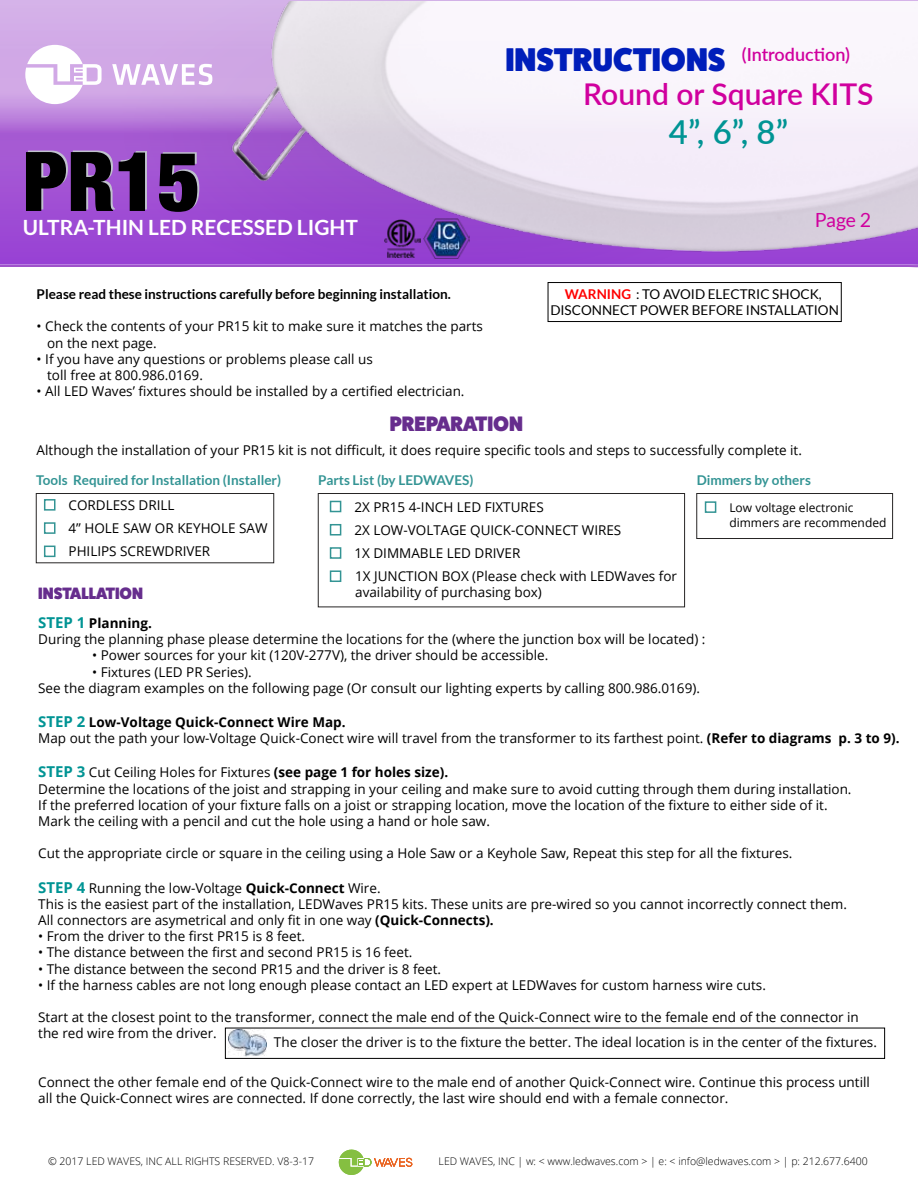
<style>
.page{position:relative;width:918px;height:1188px;background:#fff}
.page>*{position:absolute;margin:0;border:0;box-sizing:border-box;transform-origin:0 0}
.t1{font:900 condensed 82.5px "Helvetica Neue";color:#000}
.t2{font:800 33px "Fat Frank";color:#001eba}
.t3{font:600 33px "Lato";color:#009494}
.t4{font:600 30px "Lato";color:#d0009e}
.t5{font:700 21px "Lato";color:#fff}
.t6{font:800 21px "Fat Frank";color:#662d8d}
.t7{font:19.5px "Lato";color:#d0009e}
.t8{font:600 18px "Lato";color:#d0009e}
.t9{font:800 16.5px "Fat Frank";color:#662d8d}
.t10{font:13.5px/16.2px "Open Sans";color:#000}
.t11{font:700 13.5px "Lato";color:#339494}
.t12{font:700 13.5px "Lato";color:#000}
.t13{font:13.5px/16.2px "Lato";color:#000;text-align:center}
.t14{font:12px/14.4px "Open Sans";color:#000}
.t15{font:300 10.5px "Open Sans";color:#000}
.s1{font-weight:700;color:#f00}
.s2{font-weight:700;font-size:15px;color:#009494}
.s3{font-weight:700}
</style>
<div class="page">
<div style="left:548px;top:283px;width:293px;height:39px;border:1px solid #000"></div>
<div style="left:44px;top:499px;width:12px;height:12px;border:2px solid #339494"></div>
<div style="left:44px;top:522px;width:12px;height:12px;border:2px solid #339494"></div>
<div style="left:44px;top:546px;width:12px;height:11px;border:2px solid #339494"></div>
<div style="left:330px;top:501px;width:11px;height:11px;border:2px solid #339494"></div>
<div style="left:330px;top:524px;width:11px;height:12px;border:2px solid #339494"></div>
<div style="left:330px;top:547px;width:11px;height:12px;border:2px solid #339494"></div>
<div style="left:330px;top:570px;width:11px;height:12px;border:2px solid #339494"></div>
<div style="left:36px;top:493px;width:238px;height:70px;border:1px solid #272525"></div>
<div style="left:318px;top:493px;width:367px;height:114px;border:1px solid #272525"></div>
<div style="left:705px;top:501px;width:11px;height:12px;border:2px solid #339494"></div>
<div style="left:697px;top:493px;width:196px;height:46px;border:1px solid #272525"></div>
<img style="left:228px;top:1030px;width:38px;height:26px">
<svg style="left:0;top:0;width:918px;height:268px;background:#b373db"></svg>
<img style="left:103px;top:1px;width:814px;height:267px">
<svg style="left:112px;top:64px;width:100px;height:21px"></svg>
<svg style="left:25px;top:45px;width:77px;height:59px"></svg>
<svg style="left:339px;top:1150px;width:73px;height:25px"></svg>
<img style="left:385px;top:220px;width:36px;height:37px">
<img style="left:424px;top:219px;width:45px;height:39px">
<h2 class="t2" style="left:505px;top:41px;width:222px">INSTRUCTIONS</h2>
<h3 class="t8" style="left:742px;top:41px;width:110px">(Introduction)</h3>
<h3 class="t4" style="left:583px;top:72px;width:292px">Round or Square KITS</h3>
<h2 class="t3" style="left:669px;top:108px;width:121px">4”, 6”, 8”</h2>
<h1 class="t1" style="left:23px;top:114px;width:179px">PR15</h1>
<h3 class="t5" style="left:23px;top:215px;width:337px">ULTRA-THIN LED RECESSED LIGHT</h3>
<h3 class="t7" style="left:815px;top:210px;width:58px">Page 2</h3>
<p class="t12" style="left:37px;top:286px;width:416px">Please read these instructions carefully before beginning installation.</p>
<p class="t10" style="left:47px;top:318px;width:437px;text-indent:-11px">• Check the contents of your PR15 kit to make sure it matches the parts on the next page.</p>
<p class="t10" style="left:47px;top:350px;width:327px;text-indent:-11px">• If you have any questions or problems please call us toll free at 800.986.0169.</p>
<p class="t10" style="left:37px;top:383px;width:429px">• All LED Waves’ fixtures should be installed by a certified electrician.</p>
<p class="t13" style="left:550px;top:286px;width:290px"><span class="s1">WARNING</span> : TO AVOID ELECTRIC SHOCK,<br>DISCONNECT POWER BEFORE INSTALLATION</p>
<h3 class="t6" style="left:390px;top:412px;width:135px">PREPARATION</h3>
<p class="t10" style="left:37px;top:441px;width:767px">Although the installation of your PR15 kit is not difficult, it does require specific tools and steps to successfully complete it.</p>
<p class="t11" style="left:36px;top:472px;width:246px">Tools Required for Installation (Installer)</p>
<p class="t11" style="left:318px;top:472px;width:157px">Parts List (by LEDWAVES)</p>
<p class="t11" style="left:697px;top:472px;width:116px">Dimmers by others</p>
<p class="t10" style="left:69px;top:493px;width:201px;line-height:23.2px">CORDLESS DRILL<br>4” HOLE SAW OR KEYHOLE SAW<br>PHILIPS SCREWDRIVER</p>
<p class="t10" style="left:354px;top:495px;width:324px;line-height:23.2px">2X PR15 4-INCH LED FIXTURES<br>2X LOW-VOLTAGE QUICK-CONNECT WIRES<br>1X DIMMABLE LED DRIVER<br>1X JUNCTION BOX (Please check with LEDWaves for</p>
<p class="t10" style="left:355px;top:584px;width:188px">availability of purchasing box)</p>
<p class="t14" style="left:729px;top:500px;width:159px">Low voltage electronic dimmers are recommended</p>
<p class="t9" style="left:38px;top:584px;width:106px">INSTALLATION</p>
<p class="t10" style="left:38px;top:615px;width:669px"><span class="s2">STEP 1</span> <span class="s3">Planning.<br></span>During the planning phase please determine the locations for the (where the junction box will be located) :</p>
<p class="t10" style="left:92px;top:647px;width:458px">• Power sources for your kit (120V-277V), the driver should be accessible.</p>
<p class="t10" style="left:38px;top:663px;width:663px;text-indent:54px">• Fixtures (LED PR Series).<br>See the diagram examples on the following page (Or consult our lighting experts by calling 800.986.0169).</p>
<p class="t10" style="left:38px;top:714px;width:863px"><span class="s2">STEP 2</span> <span class="s3">Low-Voltage Quick-Connect Wire Map.<br></span>Map out the path your low-Voltage Quick-Conect wire will travel from the transformer to its farthest point. <span class="s3">(Refer to diagrams p. 3 to 9).</span></p>
<p class="t10" style="left:38px;top:764px;width:815px"><span class="s2">STEP 3</span> Cut Ceiling Holes for Fixtures <span class="s3">(see page 1 for holes size).<br></span>Determine the locations of the joist and strapping in your ceiling and make sure to avoid cutting through them during installation.<br>If the preferred location of your fixture falls on a joist or strapping location, move the location of the fixture to either side of it.<br>Mark the ceiling with a pencil and cut the hole using a hand or hole saw.</p>
<p class="t10" style="left:38px;top:845px;width:756px">Cut the appropriate circle or square in the ceiling using a Hole Saw or a Keyhole Saw, Repeat this step for all the fixtures.</p>
<p class="t10" style="left:38px;top:879px;width:810px"><span class="s2">STEP 4</span> Running the low-Voltage <span class="s3">Quick-Connect</span> Wire.<br>This is the easiest part of the installation, LEDWaves PR15 kits. These units are pre-wired so you cannot incorrectly connect them.<br>All connectors are asymetrical and only fit in one way <span class="s3">(Quick-Connects).</span></p>
<p class="t10" style="left:38px;top:928px;width:268px">• From the driver to the first PR15 is 8 feet.</p>
<p class="t10" style="left:38px;top:944px;width:376px">• The distance between the first and second PR15 is 16 feet.</p>
<p class="t10" style="left:38px;top:960px;width:404px">• The distance between the second PR15 and the driver is 8 feet.</p>
<p class="t10" style="left:38px;top:976px;width:729px">• If the harness cables are not long enough please contact an LED expert at LEDWaves for custom harness wire cuts.</p>
<p class="t10" style="left:38px;top:1009px;width:822px">Start at the closest point to the transformer, connect the male end of the Quick-Connect wire to the female end of the connector in the red wire from the driver.</p>
<p class="t10" style="left:38px;top:1074px;width:833px">Connect the other female end of the Quick-Connect wire to the male end of another Quick-Connect wire. Continue this process untill all the Quick-Connect wires are connected. If done correctly, the last wire should end with a female connector.</p>
<p class="t10" style="left:274px;top:1034px;width:604px">The closer the driver is to the fixture the better. The ideal location is in the center of the fixtures.</p>
<p class="t15" style="left:48px;top:1154px;width:268px">© 2017 LED WAVES, INC ALL RIGHTS RESERVED. V8-3-17</p>
<p class="t15" style="left:439px;top:1154px;width:431px">LED WAVES, INC | w: &lt; www.ledwaves.com &gt; | e: &lt; info@ledwaves.com &gt; | p: 212.677.6400</p>
</div>
